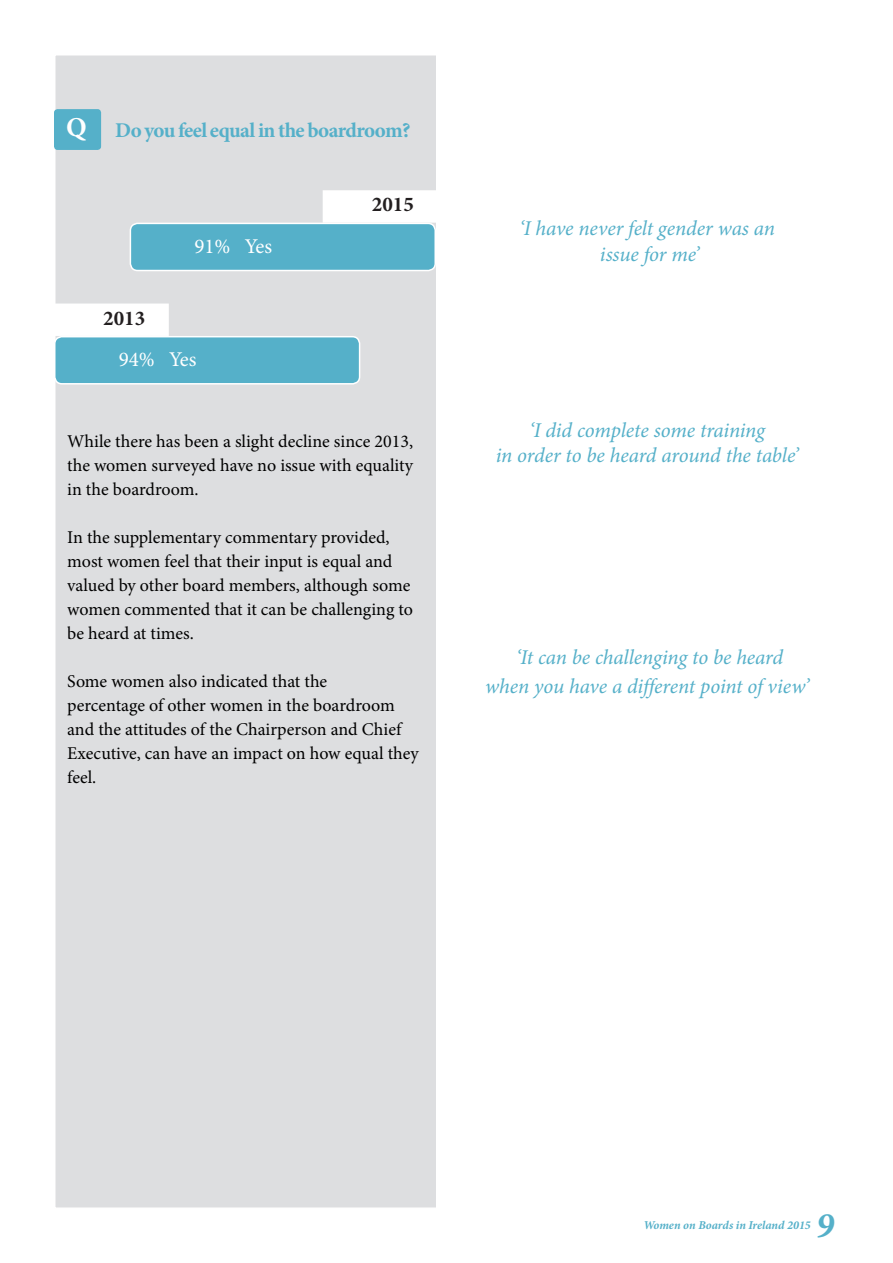
<style>
.page{position:relative;width:893px;height:1263px;background:#fff}
.page>*{position:absolute;margin:0;border:0;box-sizing:border-box;transform-origin:0 0}
.t1{font:italic 700 36px "Minion Pro";color:#55b0c9}
.t2{font:italic 21px/25.2px "Minion Pro";letter-spacing:-.01em;color:#55b0c9;text-align:center}
.t3{font:700 21px "Minion Pro";letter-spacing:-.03em;color:#55b0c9}
.t4{font:21px "Minion Pro";color:#fff}
.t5{font:700 21px "Minion Pro";color:#231f20}
.t6{font:18px/24px "Minion Pro";letter-spacing:-.005em;color:#000}
.t7{font:italic 700 12px "Minion Pro";letter-spacing:-.005em;color:#55b0c9}
.s1{font-size:27.3px;color:#fff}
</style>
<div class="page">
<div style="left:54px;top:54px;width:383px;height:1155px;background:#dddee0;border:2px solid #fff"></div>
<div style="left:54px;top:109px;width:47px;height:41px;background:#55b0c9;border-radius:4px"></div>
<div style="left:323px;top:191px;width:114px;height:31px;background:#fff"></div>
<div style="left:323px;top:190px;width:114px;height:33px;border:2px solid #fff"></div>
<div style="left:130px;top:223px;width:305px;height:47px;background:#55b0c9;border-radius:7px"></div>
<div style="left:130px;top:223px;width:306px;height:48px;border:2px solid #fff;border-radius:7px"></div>
<div style="left:55px;top:304px;width:113px;height:31px;background:#fff"></div>
<div style="left:54px;top:304px;width:115px;height:32px;border:2px solid #fff"></div>
<div style="left:55px;top:337px;width:305px;height:47px;background:#55b0c9;border-radius:7px"></div>
<div style="left:54px;top:336px;width:306px;height:49px;border:2px solid #fff;border-radius:7px"></div>
<p class="t3" style="left:66px;top:116px;width:346px"><span class="s1">Q</span> Do you feel equal in the boardroom?</p>
<p class="t4" style="left:194px;top:232px;width:79px">91% Yes</p>
<p class="t5" style="left:103px;top:303px;width:43px">2013</p>
<p class="t4" style="left:119px;top:345px;width:79px">94% Yes</p>
<p class="t5" style="left:372px;top:190px;width:43px">2015</p>
<p class="t6" style="left:67px;top:429px;width:347px;text-align:justify">While there has been a slight decline since 2013, the women surveyed have no issue with equality in the boardroom.</p>
<p class="t6" style="left:67px;top:525px;width:347px">In the supplementary commentary provided, most women feel that their input is equal and valued by other board members, although some women commented that it can be challenging to be heard at times.</p>
<p class="t6" style="left:67px;top:669px;width:353px">Some women also indicated that the<br>percentage of other women in the boardroom and the attitudes of the Chairperson and Chief Executive, can have an impact on how equal they feel.</p>
<p class="t2" style="left:519px;top:216px;width:257px">‘I have never felt gender was an issue for me’</p>
<p class="t2" style="left:496px;top:418px;width:304px">‘I did complete some training<br>in order to be heard around the table’</p>
<p class="t2" style="left:485px;top:643px;width:325px;line-height:28.8px">‘It can be challenging to be heard<br>when you have a different point of view’</p>
<p class="t7" style="left:643px;top:1217px;width:169px">Women on Boards in Ireland 2015</p>
<h1 class="t1" style="left:816px;top:1199px;width:19px">9</h1>
</div>
